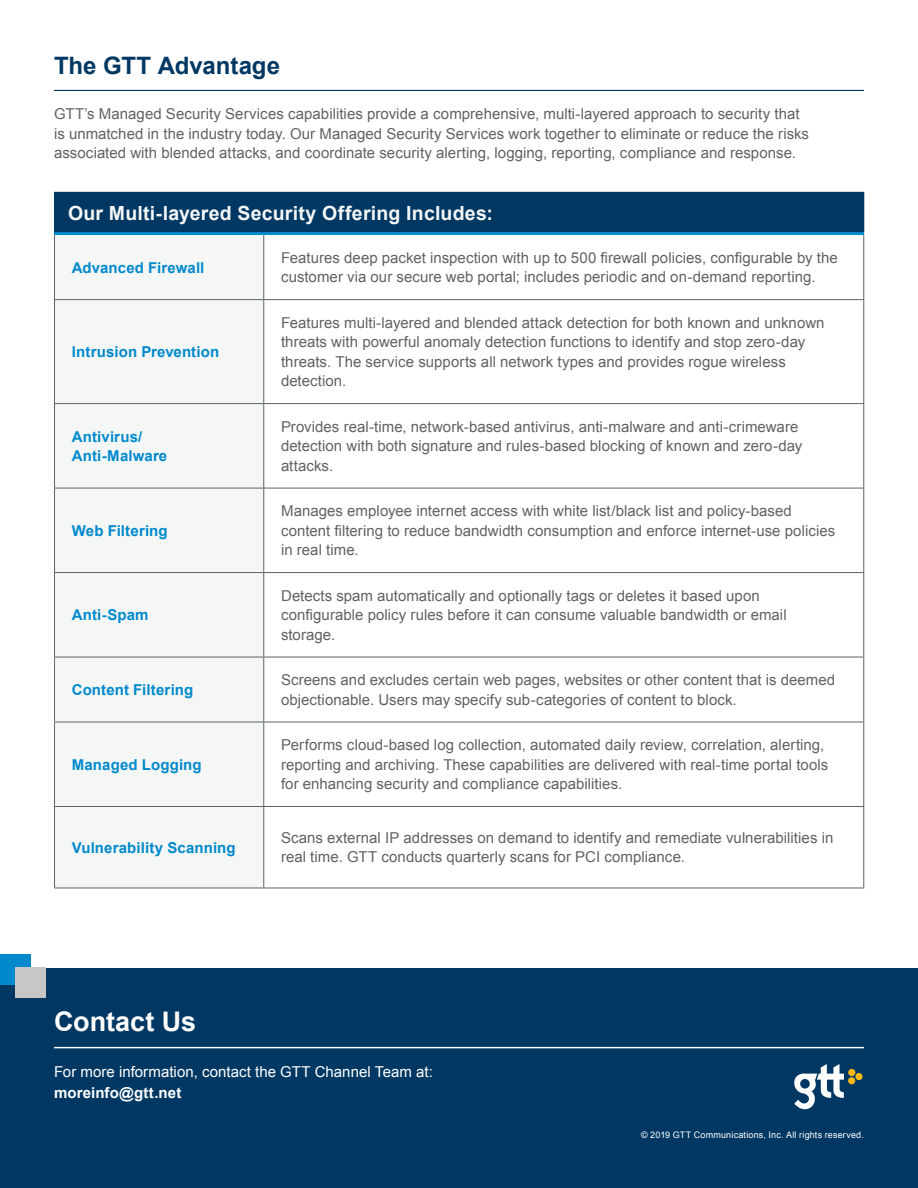
<style>
.page{position:relative;width:918px;height:1188px;background:#fff}
.page>*{position:absolute;margin:0;border:0;box-sizing:border-box;transform-origin:0 0}
.t1{font:700 27px "Arial";letter-spacing:-.005em;color:#fff}
.t2{font:700 24px "Arial";color:#003863}
.t3{font:700 19.5px "Arial";letter-spacing:.01em;color:#f5f7f7}
.t4{font:15px/19.5px "Arial";letter-spacing:.005em;color:#5f6364}
.t5{font:700 15px/19.5px "Arial";letter-spacing:.01em;color:#0089cc}
.t6{font:15px "Arial";letter-spacing:.005em;color:#fff}
.t7{font:700 15px "Arial";letter-spacing:.01em;color:#fff}
.t8{font:9px "Arial";letter-spacing:.02em;color:#fff}
</style>
<div class="page">
<div style="left:0;top:968px;width:918px;height:220px;background:#003863"></div>
<hr style="left:54px;top:1047px;width:810px;height:1px;background:#fff">
<div style="left:848px;top:1069px;width:7px;height:7px;background:#fcb814;border-radius:50%"></div>
<div style="left:855px;top:1073px;width:8px;height:7px;background:#fcb814;border-radius:50%"></div>
<div style="left:848px;top:1077px;width:7px;height:7px;background:#fcb814;border-radius:50%"></div>
<svg style="left:794px;top:1064px;width:50px;height:45px"></svg>
<div style="left:0;top:955px;width:30px;height:30px;background:#0089cc"></div>
<div style="left:15px;top:967px;width:30px;height:30px;background:#c8c7c6"></div>
<hr style="left:54px;top:90px;width:810px;height:1px;background:#003863">
<div style="left:55px;top:192px;width:809px;height:42px;background:#003863"></div>
<div style="left:55px;top:235px;width:208px;height:653px;background:#f5f7f7"></div>
<hr style="left:54px;top:235px;width:1px;height:64px;background:#5f6364">
<hr style="left:54px;top:300px;width:1px;height:103px;background:#5f6364">
<hr style="left:54px;top:404px;width:1px;height:84px;background:#5f6364">
<hr style="left:54px;top:488px;width:1px;height:84px;background:#5f6364">
<hr style="left:54px;top:573px;width:1px;height:84px;background:#5f6364">
<hr style="left:54px;top:657px;width:1px;height:65px;background:#5f6364">
<hr style="left:54px;top:299px;width:210px;height:1px;background:#5f6364">
<hr style="left:54px;top:403px;width:210px;height:1px;background:#5f6364">
<hr style="left:54px;top:488px;width:210px;height:1px;background:#5f6364">
<hr style="left:54px;top:572px;width:210px;height:1px;background:#5f6364">
<hr style="left:54px;top:657px;width:210px;height:1px;background:#5f6364">
<hr style="left:263px;top:235px;width:1px;height:64px;background:#5f6364">
<hr style="left:263px;top:300px;width:1px;height:103px;background:#5f6364">
<hr style="left:263px;top:404px;width:1px;height:84px;background:#5f6364">
<hr style="left:263px;top:488px;width:1px;height:84px;background:#5f6364">
<hr style="left:263px;top:573px;width:1px;height:84px;background:#5f6364">
<hr style="left:263px;top:657px;width:1px;height:65px;background:#5f6364">
<hr style="left:863px;top:235px;width:1px;height:64px;background:#5f6364">
<hr style="left:863px;top:300px;width:1px;height:103px;background:#5f6364">
<hr style="left:863px;top:404px;width:1px;height:84px;background:#5f6364">
<hr style="left:863px;top:488px;width:1px;height:84px;background:#5f6364">
<hr style="left:863px;top:573px;width:1px;height:84px;background:#5f6364">
<hr style="left:863px;top:657px;width:1px;height:65px;background:#5f6364">
<hr style="left:264px;top:299px;width:600px;height:1px;background:#5f6364">
<hr style="left:264px;top:403px;width:600px;height:1px;background:#5f6364">
<hr style="left:264px;top:488px;width:600px;height:1px;background:#5f6364">
<hr style="left:264px;top:572px;width:600px;height:1px;background:#5f6364">
<hr style="left:264px;top:657px;width:600px;height:1px;background:#5f6364">
<hr style="left:54px;top:722px;width:1px;height:84px;background:#5f6364">
<hr style="left:54px;top:807px;width:1px;height:81px;background:#5f6364">
<hr style="left:54px;top:722px;width:210px;height:1px;background:#5f6364">
<hr style="left:54px;top:806px;width:210px;height:1px;background:#5f6364">
<hr style="left:54px;top:888px;width:210px;height:1px;background:#5f6364">
<hr style="left:263px;top:722px;width:1px;height:84px;background:#5f6364">
<hr style="left:263px;top:807px;width:1px;height:81px;background:#5f6364">
<hr style="left:264px;top:722px;width:600px;height:1px;background:#5f6364">
<hr style="left:863px;top:722px;width:1px;height:84px;background:#5f6364">
<hr style="left:863px;top:807px;width:1px;height:81px;background:#5f6364">
<hr style="left:264px;top:806px;width:600px;height:1px;background:#5f6364">
<hr style="left:264px;top:888px;width:600px;height:1px;background:#5f6364">
<hr style="left:54px;top:232px;width:210px;height:3px;background:#0089cc">
<hr style="left:264px;top:232px;width:600px;height:3px;background:#0089cc">
<hr style="left:54px;top:193px;width:1px;height:39px;background:#003863">
<hr style="left:54px;top:192px;width:210px;height:1px;background:#003863">
<h2 class="t2" style="left:54px;top:49px;width:228px">The GTT Advantage</h2>
<p class="t4" style="left:54px;top:105px;width:757px">GTT’s Managed Security Services capabilities provide a comprehensive, multi-layered approach to security that is unmatched in the industry today. Our Managed Security Services work together to eliminate or reduce the risks associated with blended attacks, and coordinate security alerting, logging, reporting, compliance and response.</p>
<h3 class="t3" style="left:68px;top:200px;width:426px">Our Multi-layered Security Offering Includes:</h3>
<p class="t5" style="left:72px;top:258px;width:134px">Advanced Firewall</p>
<p class="t4" style="left:281px;top:248px;width:558px">Features deep packet inspection with up to 500 firewall policies, configurable by the customer via our secure web portal; includes periodic and on-demand reporting.</p>
<p class="t5" style="left:72px;top:343px;width:149px">Intrusion Prevention</p>
<p class="t4" style="left:281px;top:313px;width:545px">Features multi-layered and blended attack detection for both known and unknown threats with powerful anomaly detection functions to identify and stop zero-day threats. The service supports all network types and provides rogue wireless detection.</p>
<p class="t5" style="left:72px;top:427px;width:97px">Antivirus/<br>Anti-Malware</p>
<p class="t4" style="left:281px;top:417px;width:523px">Provides real-time, network-based antivirus, anti-malware and anti-crimeware detection with both signature and rules-based blocking of known and zero-day attacks.</p>
<p class="t5" style="left:72px;top:521px;width:97px">Web Filtering</p>
<p class="t5" style="left:72px;top:606px;width:78px">Anti-Spam</p>
<p class="t4" style="left:281px;top:501px;width:556px">Manages employee internet access with white list/black list and policy-based content filtering to reduce bandwidth consumption and enforce internet-use policies in real time.</p>
<p class="t4" style="left:281px;top:586px;width:507px">Detects spam automatically and optionally tags or deletes it based upon configurable policy rules before it can consume valuable bandwidth or email storage.</p>
<p class="t5" style="left:72px;top:680px;width:123px">Content Filtering</p>
<p class="t4" style="left:281px;top:670px;width:556px">Screens and excludes certain web pages, websites or other content that is deemed objectionable. Users may specify sub-categories of content to block.</p>
<p class="t5" style="left:72px;top:755px;width:131px">Managed Logging</p>
<p class="t4" style="left:281px;top:735px;width:549px">Performs cloud-based log collection, automated daily review, correlation, alerting, reporting and archiving. These capabilities are delivered with real-time portal tools for enhancing security and compliance capabilities.</p>
<p class="t5" style="left:72px;top:838px;width:165px">Vulnerability Scanning</p>
<p class="t4" style="left:281px;top:828px;width:554px">Scans external IP addresses on demand to identify and remediate vulnerabilities in real time. GTT conducts quarterly scans for PCI compliance.</p>
<h1 class="t1" style="left:54px;top:1003px;width:144px">Contact Us</h1>
<p class="t6" style="left:54px;top:1062px;width:380px">For more information, contact the GTT Channel Team at:</p>
<p class="t7" style="left:54px;top:1083px;width:129px">moreinfo@gtt.net</p>
<p class="t8" style="left:641px;top:1129px;width:224px">© 2019 GTT Communications, Inc. All rights reserved.</p>
</div>
